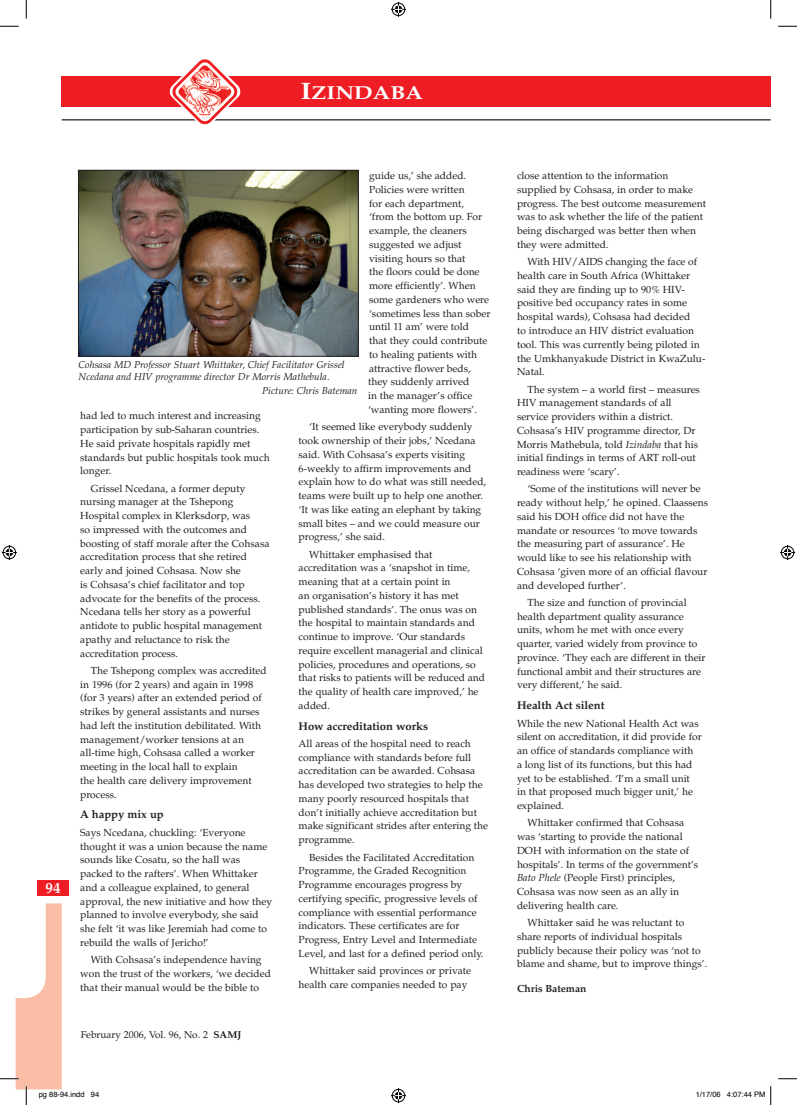
<style>
.page{position:relative;width:797px;height:1105px;background:#fff}
.page>*{position:absolute;margin:0;border:0;box-sizing:border-box;transform-origin:0 0}
.t1{font:700 18.75px "Palatino";color:#fff;scale:1.2 1}
.t2{font:700 15px "Palatino";color:#fff}
.t3{font:700 11.25px "Palatino";color:#231f20}
.t4{font:10.25px/13.8px "Palatino";color:#231f20}
.t5{font:700 10.25px "Palatino";color:#231f20}
.t6{font:italic 10px/11.2px "Palatino";color:#231f20}
.t7{font:10px "Palatino";color:#231f20}
.t8{font:7.5px "Helvetica";color:#000}
.s1{font-size:23.75px}
.s2{font-weight:700}
.s3{font-style:italic}
</style>
<div class="page">
<div style="left:62px;top:77px;width:708px;height:30px;background:#ee1d23"></div>
<hr style="left:62px;top:119px;width:708px;height:1px;background:#231f20">
<img style="left:169px;top:59px;width:71px;height:66px">
<div style="left:38px;top:880px;width:31px;height:16px;background:#ee1d23"></div>
<img style="left:80px;top:172px;width:276px;height:182px">
<div style="left:78px;top:170px;width:280px;height:186px;border:1px solid #231f20"></div>
<svg style="left:0;top:25px;width:19px;height:2px"></svg>
<svg style="left:778px;top:25px;width:19px;height:2px"></svg>
<svg style="left:778px;top:1078px;width:19px;height:1px"></svg>
<svg style="left:25px;top:0;width:2px;height:19px"></svg>
<svg style="left:770px;top:0;width:1px;height:19px"></svg>
<svg style="left:391px;top:2px;width:15px;height:15px"></svg>
<svg style="left:391px;top:1088px;width:15px;height:15px"></svg>
<svg style="left:2px;top:545px;width:15px;height:15px"></svg>
<svg style="left:780px;top:545px;width:15px;height:15px"></svg>
<svg style="left:0;top:903px;width:62px;height:202px"></svg>
<svg style="left:770px;top:1086px;width:1px;height:19px"></svg>
<h1 class="t1" style="left:300px;top:81px;width:103px"><span class="s1">I</span>ZINDABA</h1>
<h2 class="t2" style="left:46px;top:878px;width:16px">94</h2>
<p class="t4" style="left:368px;top:169px;width:124px">guide us,’ she added.<br>Policies were written<br>for each department,<br>‘from the bottom up. For example, the cleaners suggested we adjust visiting hours so that<br>the floors could be done more efficiently’. When some gardeners who were ‘sometimes less than sober until 11 am’ were told<br>that they could contribute to healing patients with attractive flower beds, they suddenly arrived<br>in the manager’s office ‘wanting more flowers’.</p>
<p class="t4" style="left:298px;top:420px;width:189px;text-indent:11px">‘It seemed like everybody suddenly took ownership of their jobs,’ Ncedana said. With Cohsasa’s experts visiting 6-weekly to affirm improvements and explain how to do what was still needed, teams were built up to help one another. ‘It was like eating an elephant by taking small bites – and we could measure our progress,’ she said.</p>
<p class="t4" style="left:298px;top:547px;width:188px;text-indent:11px">Whittaker emphasised that accreditation was a ‘snapshot in time, meaning that at a certain point in<br>an organisation’s history it has met published standards’. The onus was on the hospital to maintain standards and continue to improve. ‘Our standards require excellent managerial and clinical policies, procedures and operations, so that risks to patients will be reduced and the quality of health care improved,’ he added.</p>
<p class="t3" style="left:298px;top:719px;width:131px">How accreditation works</p>
<p class="t4" style="left:298px;top:737px;width:191px">All areas of the hospital need to reach compliance with standards before full accreditation can be awarded. Cohsasa has developed two strategies to help the many poorly resourced hospitals that don’t initially achieve accreditation but make significant strides after entering the programme.</p>
<p class="t4" style="left:298px;top:850px;width:186px;text-indent:11px">Besides the Facilitated Accreditation Programme, the Graded Recognition Programme encourages progress by certifying specific, progressive levels of compliance with essential performance indicators. These certificates are for Progress, Entry Level and Intermediate Level, and last for a defined period only.</p>
<p class="t4" style="left:298px;top:964px;width:174px;text-indent:11px">Whittaker said provinces or private health care companies needed to pay</p>
<p class="t6" style="left:79px;top:359px;width:267px">Cohsasa MD Professor Stuart Whittaker, Chief Facilitator Grissel<br>Ncedana and HIV programme director Dr Morris Mathebula.</p>
<p class="t6" style="left:262px;top:385px;width:97px">Picture: Chris Bateman</p>
<p class="t4" style="left:80px;top:409px;width:191px">had led to much interest and increasing participation by sub-Saharan countries.<br>He said private hospitals rapidly met standards but public hospitals took much longer.</p>
<p class="t4" style="left:80px;top:481px;width:191px;text-indent:11px">Grissel Ncedana, a former deputy nursing manager at the Tshepong Hospital complex in Klerksdorp, was<br>so impressed with the outcomes and boosting of staff morale after the Cohsasa accreditation process that she retired early and joined Cohsasa. Now she<br>is Cohsasa’s chief facilitator and top advocate for the benefits of the process.<br>Ncedana tells her story as a powerful antidote to public hospital management apathy and reluctance to risk the accreditation process.</p>
<p class="t4" style="left:80px;top:664px;width:188px;text-indent:11px">The Tshepong complex was accredited in 1996 (for 2 years) and again in 1998 (for 3 years) after an extended period of strikes by general assistants and nurses had left the institution debilitated. With management/worker tensions at an all-time high, Cohsasa called a worker meeting in the local hall to explain<br>the health care delivery improvement process.</p>
<p class="t3" style="left:80px;top:807px;width:85px">A happy mix up</p>
<p class="t4" style="left:80px;top:825px;width:193px">Says Ncedana, chuckling: ‘Everyone thought it was a union because the name sounds like Cosatu, so the hall was packed to the rafters’. When Whittaker and a colleague explained, to general approval, the new initiative and how they planned to involve everybody, she said she felt ‘it was like Jeremiah had come to rebuild the walls of Jericho!’</p>
<p class="t4" style="left:80px;top:953px;width:192px;text-indent:11px">With Cohsasa’s independence having won the trust of the workers, ‘we decided that their manual would be the bible to</p>
<p class="t7" style="left:81px;top:1029px;width:162px">February 2006, Vol. 96, No. 2 <span class="s2">SAMJ</span></p>
<p class="t4" style="left:517px;top:169px;width:190px">close attention to the information supplied by Cohsasa, in order to make progress. The best outcome measurement was to ask whether the life of the patient being discharged was better then when they were admitted.</p>
<p class="t4" style="left:517px;top:255px;width:190px;text-indent:11px">With HIV/AIDS changing the face of health care in South Africa (Whittaker said they are finding up to 90% HIV&shy;positive bed occupancy rates in some hospital wards), Cohsasa had decided<br>to introduce an HIV district evaluation tool. This was currently being piloted in the Umkhanyakude District in KwaZulu-Natal.</p>
<p class="t4" style="left:517px;top:382px;width:184px;text-indent:11px">The system – a world first – measures HIV management standards of all service providers within a district.<br>Cohsasa’s HIV programme director, Dr Morris Mathebula, told <span class="s3">Izindaba</span> that his initial findings in terms of ART roll-out readiness were ‘scary’.</p>
<p class="t4" style="left:517px;top:482px;width:193px;text-indent:11px">‘Some of the institutions will never be ready without help,’ he opined. Claassens said his DOH office did not have the mandate or resources ‘to move towards the measuring part of assurance’. He would like to see his relationship with Cohsasa ‘given more of an official flavour and developed further’.</p>
<p class="t4" style="left:517px;top:596px;width:190px;text-indent:11px">The size and function of provincial health department quality assurance units, whom he met with once every quarter, varied widely from province to province. ‘They each are different in their functional ambit and their structures are very different,’ he said.</p>
<p class="t3" style="left:517px;top:698px;width:89px">Health Act silent</p>
<p class="t4" style="left:517px;top:716px;width:186px">While the new National Health Act was silent on accreditation, it did provide for an office of standards compliance with<br>a long list of its functions, but this had yet to be established. ‘I’m a small unit<br>in that proposed much bigger unit,’ he explained.</p>
<p class="t4" style="left:517px;top:816px;width:183px;text-indent:11px">Whittaker confirmed that Cohsasa was ‘starting to provide the national DOH with information on the state of hospitals’. In terms of the government’s <span class="s3">Bato Phele</span> (People First) principles, Cohsasa was now seen as an ally in delivering health care.</p>
<p class="t4" style="left:517px;top:916px;width:192px;text-indent:11px">Whittaker said he was reluctant to share reports of individual hospitals publicly because their policy was ‘not to blame and shame, but to improve things’.</p>
<p class="t5" style="left:517px;top:982px;width:71px">Chris Bateman</p>
<p class="t8" style="left:39px;top:1090px;width:62px">pg 88-94.indd 94</p>
<p class="t8" style="left:695px;top:1090px;width:71px">1/17/06 4:07:44 PM</p>
</div>
